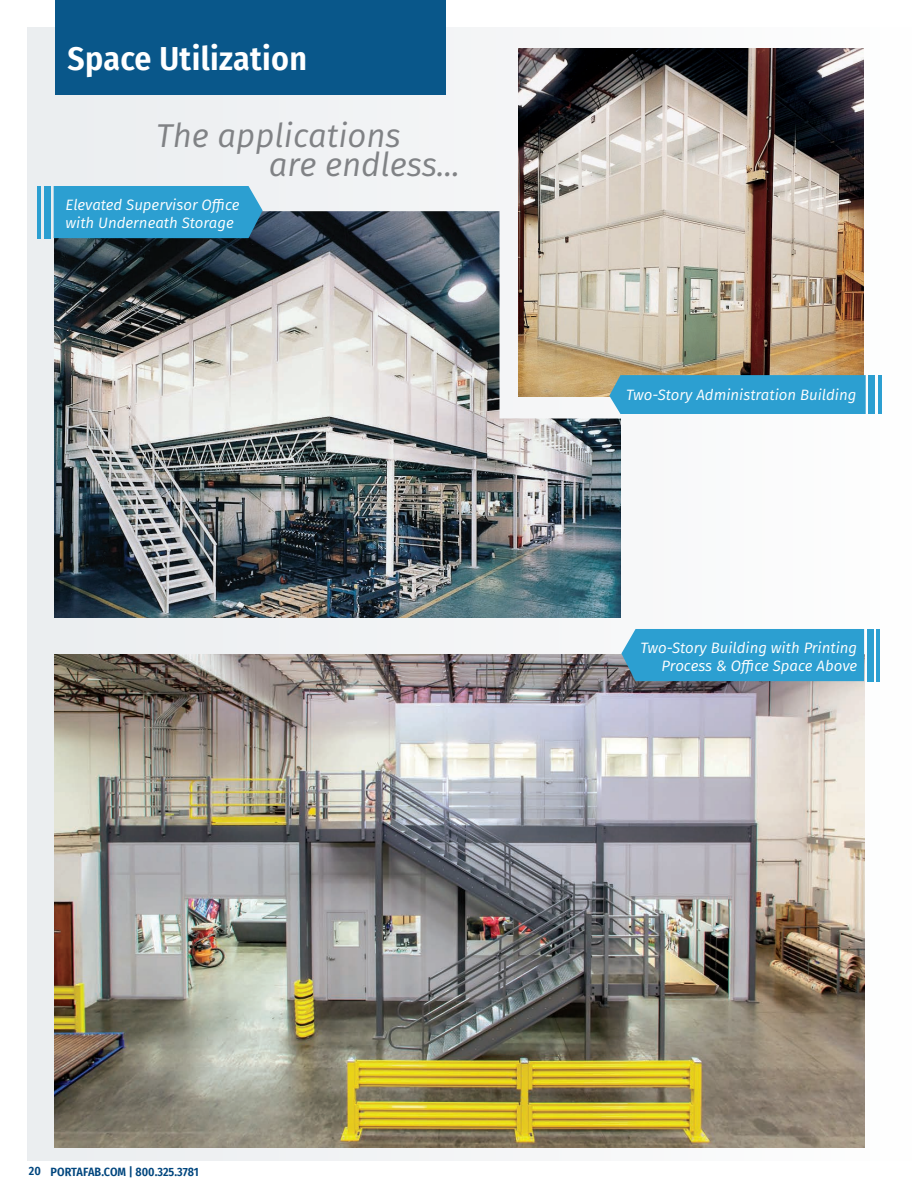
<style>
.page{position:relative;width:918px;height:1188px;background:#fff}
.page>*{position:absolute;margin:0;border:0;box-sizing:border-box;transform-origin:0 0}
.Large_Headline{font:italic 33px "Fira Sans";color:#808285}
.t1{font:600 33px "Fira Sans Condensed";letter-spacing:.01em;color:#fff}
.teale_copy{font:italic 15px/18px "Fira Sans";color:#fff;text-align:right}
.t2{font:600 12px "Fira Sans Condensed";color:#00467e}
</style>
<div class="page">
<div style="left:27px;top:27px;width:891px;height:1134px;background:#f7f8f9"></div>
<div style="left:55px;top:0;width:391px;height:94px;background:#09578a"></div>
<img style="left:54px;top:655px;width:810px;height:493px">
<div style="left:621px;top:629px;width:243px;height:52px;background:#2c9fd1"></div>
<div style="left:867px;top:629px;width:7px;height:52px;background:#2c9fd1"></div>
<hr style="left:876px;top:629px;width:4px;height:52px;background:#2c9fd1">
<img style="left:54px;top:211px;width:567px;height:407px">
<div style="left:54px;top:186px;width:209px;height:52px;background:#2c9fd1"></div>
<div style="left:44px;top:186px;width:7px;height:52px;background:#2c9fd1"></div>
<hr style="left:37px;top:186px;width:4px;height:52px;background:#2c9fd1">
<img style="left:518px;top:48px;width:346px;height:348px">
<div style="left:609px;top:375px;width:257px;height:39px;background:#2c9fd1"></div>
<div style="left:868px;top:375px;width:7px;height:39px;background:#2c9fd1"></div>
<hr style="left:878px;top:375px;width:4px;height:39px;background:#2c9fd1">
<h1 class="t1" style="left:68px;top:31px;width:241px">Space Utilization</h1>
<p class="Large_Headline" style="left:156px;top:111px;width:246px">The applications</p>
<p class="Large_Headline" style="left:269px;top:140px;width:193px">are endless...</p>
<p class="teale_copy" style="left:66px;top:196px;width:176px;text-align:left">Elevated Supervisor Office with Underneath Storage</p>
<p class="teale_copy" style="left:626px;top:385px;width:232px">Two-Story Administration Building</p>
<p class="teale_copy" style="left:640px;top:639px;width:218px">Two-Story Building with Printing<br>Process &amp; Office Space Above</p>
<p class="t2" style="left:29px;top:1162px;width:171px">20 PORTAFAB.COM | 800.325.3781</p>
</div>
